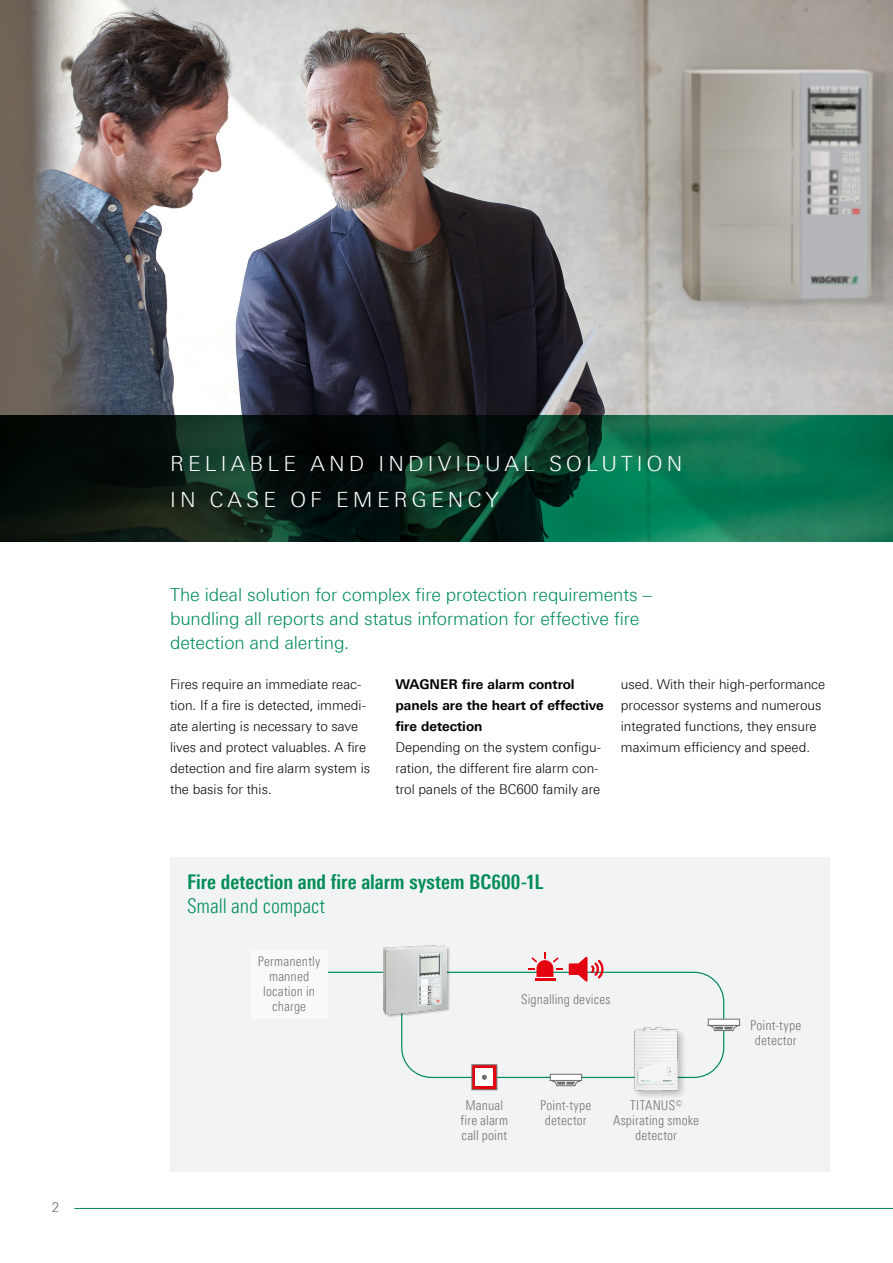
<style>
.page{position:relative;width:893px;height:1263px;background:#fff}
.page>*{position:absolute;margin:0;border:0;box-sizing:border-box;transform-origin:0 0}
.t1{font:300 21px/36px "LT Univers Basic";letter-spacing:.2em;color:#fff}
.t2{font:700 condensed 20.25px "LT Univers";letter-spacing:.005em;color:#008c57}
.t3{font:300 condensed 20.25px "LT Univers";letter-spacing:-.005em;color:#008c57}
.t4{font:300 18px/24px "LT Univers Basic";letter-spacing:-.005em;color:#008c57}
.t5{font:300 13.5px/21px "LT Univers Basic";color:#000}
.t6{font:300 condensed 13.5px/15px "LT Univers";letter-spacing:.01em;color:#6f6f6e;text-align:center}
.t7{font:700 13.5px/21px "LT Univers Basic";color:#000}
</style>
<div class="page">
<img style="left:0;top:0;width:893px;height:416px">
<hr style="left:74px;top:1208px;width:819px;height:1px;background:#008c57">
<img style="left:0;top:416px;width:893px;height:126px">
<div style="left:170px;top:857px;width:659px;height:315px;background:#f1f3f4"></div>
<div style="left:401px;top:972px;width:323px;height:106px;border:1px solid #008c57;border-radius:30px"></div>
<svg style="left:472px;top:1064px;width:25px;height:26px"></svg>
<div style="left:476px;top:1069px;width:17px;height:17px;background:#fff"></div>
<svg style="left:482px;top:1075px;width:5px;height:5px"></svg>
<div style="left:550px;top:1074px;width:32px;height:7px;background:#fff;border:1px solid #6f6f6e"></div>
<svg style="left:551px;top:1080px;width:30px;height:6px"></svg>
<div style="left:708px;top:1019px;width:32px;height:7px;background:#fff;border:1px solid #6f6f6e"></div>
<svg style="left:709px;top:1025px;width:30px;height:6px"></svg>
<div style="left:632px;top:1025px;width:55px;height:76px;background:#eef0f1"></div>
<img style="left:623px;top:1027px;width:61px;height:69px">
<hr style="left:314px;top:972px;width:76px;height:1px;background:#008c57">
<div style="left:385px;top:946px;width:66px;height:72px;background:#000;opacity:.25"></div>
<img style="left:384px;top:946px;width:62px;height:68px">
<div style="left:251px;top:950px;width:76px;height:68px;background:#f8f9f9"></div>
<hr style="left:535px;top:978px;width:20px;height:3px;background:#e3000f">
<svg style="left:528px;top:952px;width:34px;height:25px"></svg>
<svg style="left:569px;top:956px;width:35px;height:26px"></svg>
<p class="t5" style="left:52px;top:1196px;width:9px">2</p>
<h1 class="t1" style="left:170px;top:445px;width:514px">RELIABLE AND INDIVIDUAL SOLUTION<br>IN CASE OF EMERGENCY</h1>
<h3 class="t4" style="left:170px;top:582px;width:484px">The ideal solution for complex fire protection requirements – bundling all reports and status information for effective fire detection and alerting.</h3>
<p class="t5" style="left:170px;top:673px;width:202px">Fires require an immediate reac&shy;tion. If a fire is detected, immedi&shy;ate alerting is necessary to save lives and protect valuables. A fire detection and fire alarm system is the basis for this.</p>
<p class="t7" style="left:395px;top:674px;width:210px">WAGNER fire alarm control panels are the heart of effective fire detection</p>
<p class="t5" style="left:395px;top:737px;width:207px">Depending on the system configu&shy;ration, the different fire alarm con&shy;trol panels of the BC600 family are</p>
<p class="t5" style="left:621px;top:673px;width:206px">used. With their high-performance processor systems and numerous integrated functions, they ensure maximum efficiency and speed.</p>
<h2 class="t2" style="left:187px;top:870px;width:358px">Fire detection and fire alarm system BC600-1L</h2>
<h2 class="t3" style="left:187px;top:894px;width:140px">Small and compact</h2>
<p class="t6" style="left:258px;top:954px;width:64px">Permanently manned location in charge</p>
<p class="t6" style="left:521px;top:992px;width:91px">Signalling devices</p>
<p class="t6" style="left:750px;top:1017px;width:53px">Point-type detector</p>
<p class="t6" style="left:461px;top:1098px;width:49px">Manual fire alarm call point</p>
<p class="t6" style="left:540px;top:1098px;width:53px">Point-type detector</p>
<p class="t6" style="left:613px;top:1098px;width:88px">TITANUS<sup>©<br></sup>Aspirating smoke detector</p>
</div>
